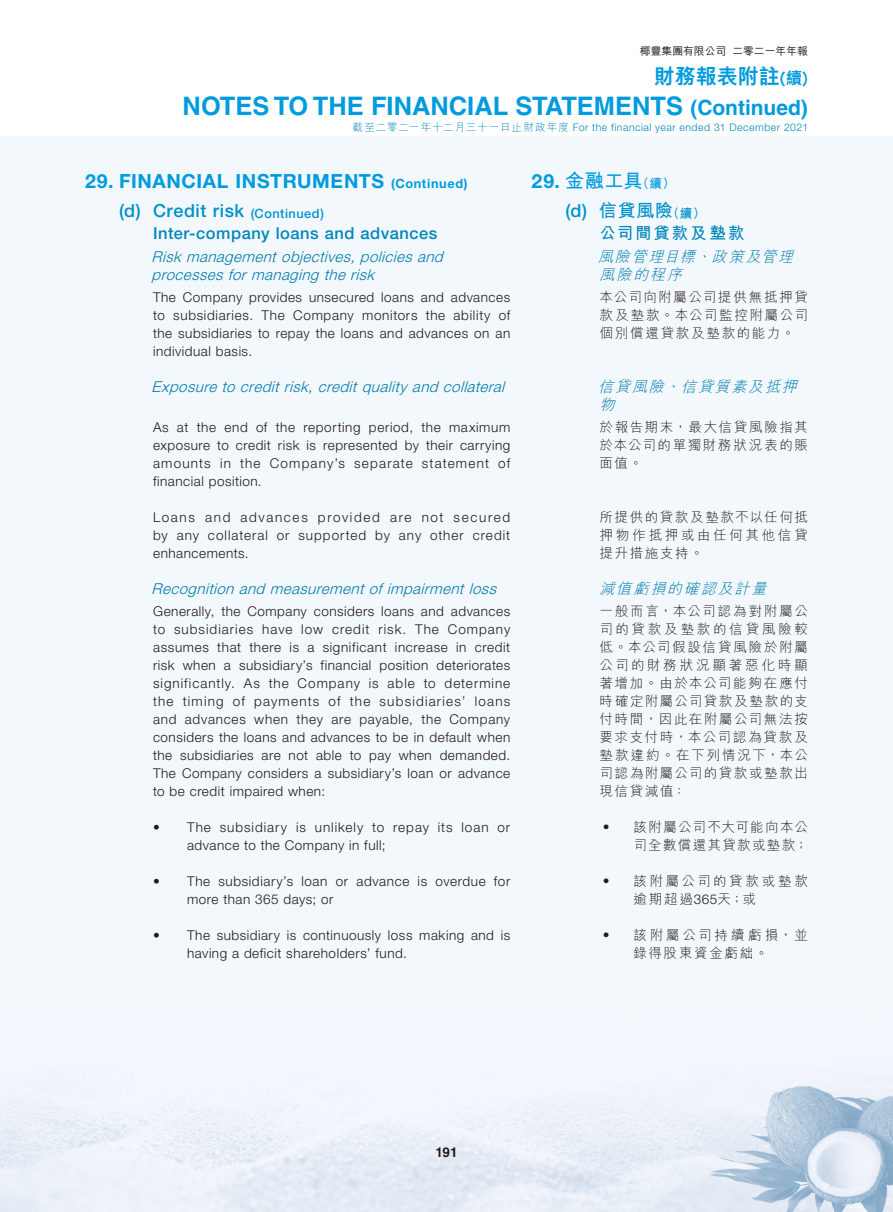
<style>
.page{position:relative;width:893px;height:1212px;background:#fff}
.page>*{position:absolute;margin:0;border:0;box-sizing:border-box;transform-origin:0 0}
.t1{font:700 25.5px "Helvetica LT Std";color:#009bde}
.t2{font:800 21px "M Hei HK";color:#009bde}
.t3{font:700 19.5px "Helvetica Neue LT Std";letter-spacing:.03em;color:#009bde}
.t4{font:700 19.5px "M Hei HK";color:#009bde}
.t5{font:500 18px "Helvetica Neue LT Std";letter-spacing:.03em;color:#0091cc}
.t6{font:700 18px "M Hei HK";color:#0091cc}
.t7{font:500 16.5px "Helvetica Neue LT Std";letter-spacing:.03em;color:#0087bd}
.t8{font:700 16.5px "M Hei HK";letter-spacing:.125em;color:#0087bd}
.t9{font:italic 300 15px/18px "Helvetica Neue LT Std";color:#007bad}
.t10{font:italic 300 15px/18px "M Hei HK";color:#007bad}
.t11{font:300 13.5px/18px "Helvetica Neue LT Std";letter-spacing:.04em;color:#231916;text-align:justify}
.t12{font:300 13.5px/18px "M Hei HK";letter-spacing:.125em;color:#231916;text-align:justify}
.t13{font:300 13.5px/18px "Helvetica Neue LT Std";letter-spacing:.07em;color:#231916}
.t14{font:300 13.5px/18px "M Hei HK";letter-spacing:.095em;color:#231916}
.t15{font:300 13.5px/18px "M Hei HK";letter-spacing:.19em;color:#231916}
.t16{font:300 13.5px/18px "M Hei HK";letter-spacing:.16em;color:#231916}
.t17{font:700 13.5px "Helvetica LT Std";color:#231916}
.t18{font:500 10.8px "M Hei HK";color:#231916}
.t19{font:300 10.5px "Helvetica Neue LT Std";letter-spacing:.045em;color:#0087bd}
.s1{font-size:16.5px}
.s2{font-size:21px}
.s3{font-family:"M Hei HK"}
.s4{font-size:12.75px}
.s5{font-family:"Helvetica Neue LT Std"}
.s6{font-family:"Helvetica Neue LT Std";font-weight:500}
</style>
<div class="page">
<div style="left:0;top:136px;width:893px;height:1076px;background:#f3f8fd"></div>
<p class="t18" style="left:640px;top:43px;width:170px">椰豐集團有限公司 二零二一年年報</p>
<h2 class="t2" style="left:654px;top:66px;width:156px">財務報表附註<span class="s1">(續)</span></h2>
<h1 class="t1" style="left:183px;top:91px;width:627px">NOTES TO THE FINANCIAL STATEMENTS <span class="s2">(Continued)</span></h1>
<p class="t19" style="left:353px;top:121px;width:457px"><span class="s3">截至二零二一年十二月三十一日止財政年度</span> For the financial year ended 31 December 2021</p>
<h3 class="t3" style="left:85px;top:168px;width:384px">29. FINANCIAL INSTRUMENTS <span class="s4">(Continued)</span></h3>
<h3 class="t5" style="left:119px;top:200px;width:206px">(d) Credit risk <span class="s4">(Continued)</span></h3>
<p class="t7" style="left:153px;top:224px;width:286px">Inter-company loans and advances</p>
<p class="t9" style="left:152px;top:247px;width:297px">Riskmanagementobjectives,policiesand processesformanaging the risk</p>
<p class="t11" style="left:153px;top:288px;width:359px">The Company provides unsecured loans and advances to subsidiaries. The Company monitors the ability of the subsidiaries to repay the loans and advances on an individual basis.</p>
<p class="t9" style="left:152px;top:377px;width:359px">Exposure to creditrisk,creditquality and collateral</p>
<p class="t11" style="left:153px;top:418px;width:359px">As at the end of the reporting period, the maximum exposure to credit risk is represented by their carrying amounts in the Company’s separate statement of financial position.</p>
<p class="t11" style="left:153px;top:508px;width:359px">Loans and advances provided are not secured by any collateral or supported by any other credit enhancements.</p>
<p class="t9" style="left:152px;top:579px;width:351px">Recognition and measurementofimpairmentloss</p>
<p class="t11" style="left:153px;top:602px;width:359px">Generally, the Company considers loans and advances to subsidiaries have low credit risk. The Company assumes that there is a significant increase in credit risk when a subsidiary’s financial position deteriorates significantly. As the Company is able to determine the timing of payments of the subsidiaries’ loans and advances when they are payable, the Company considers the loans and advances to be in default when the subsidiaries are not able to pay when demanded.<br>The Company considers a subsidiary’s loan or advance to be credit impaired when:</p>
<p class="t13" style="left:187px;top:818px;width:325px;text-indent:-34px">• The subsidiary is unlikely to repay its loan or advance to the Company in full;</p>
<p class="t11" style="left:187px;top:872px;width:325px;text-indent:-34px">• The subsidiary’s loan or advance is overdue for more than 365 days; or</p>
<p class="t11" style="left:187px;top:926px;width:325px;text-indent:-34px">• The subsidiary is continuously loss making and is having a deficit shareholders’ fund.</p>
<h3 class="t4" style="left:531px;top:166px;width:145px"><span class="s5">29.</span> 金融工具<span class="s4">（續）</span></h3>
<h3 class="t6" style="left:566px;top:197px;width:141px"><span class="s6">(d)</span> 信貸風險<span class="s4">（續）</span></h3>
<p class="t8" style="left:600px;top:221px;width:147px">公司間貸款及墊款</p>
<p class="t10" style="left:598px;top:247px;width:201px">風險管理目標、政策及管理風險的程序</p>
<p class="t12" style="left:600px;top:288px;width:210px">本公司向附屬公司提供無抵押貸款及墊款。本公司監控附屬公司個別償還貸款及墊款的能力。</p>
<p class="t10" style="left:598px;top:377px;width:204px">信貸風險、信貸質素及抵押物</p>
<p class="t12" style="left:600px;top:418px;width:210px">於報告期末，最大信貸風險指其於本公司的單獨財務狀況表的賬面值。</p>
<p class="t12" style="left:600px;top:508px;width:210px">所提供的貸款及墊款不以任何抵押物作抵押或由任何其他信貸提升措施支持。</p>
<p class="t10" style="left:600px;top:579px;width:172px">減值虧損的確認及計量</p>
<p class="t12" style="left:600px;top:602px;width:210px">一般而言，本公司認為對附屬公司的貸款及墊款的信貸風險較低。本公司假設信貸風險於附屬公司的財務狀況顯著惡化時顯著增加。由於本公司能夠在應付時確定附屬公司貸款及墊款的支付時間，因此在附屬公司無法按要求支付時，本公司認為貸款及墊款違約。在下列情況下，本公司認為附屬公司的貸款或墊款出現信貸減值：</p>
<p class="t12" style="left:600px;top:818px;width:15px">‧</p>
<p class="t14" style="left:634px;top:818px;width:176px">該附屬公司不大可能向本公司全數償還其貸款或墊款；</p>
<p class="t12" style="left:600px;top:872px;width:15px">‧</p>
<p class="t15" style="left:634px;top:872px;width:176px">該附屬公司的貸款或墊款逾期超過<span class="s5">365</span>天；或</p>
<p class="t12" style="left:600px;top:926px;width:15px">‧</p>
<p class="t16" style="left:634px;top:926px;width:176px">該附屬公司持續虧損，並錄得股東資金虧絀。</p>
<p class="t17" style="left:435px;top:1144px;width:24px">191</p>
</div>
